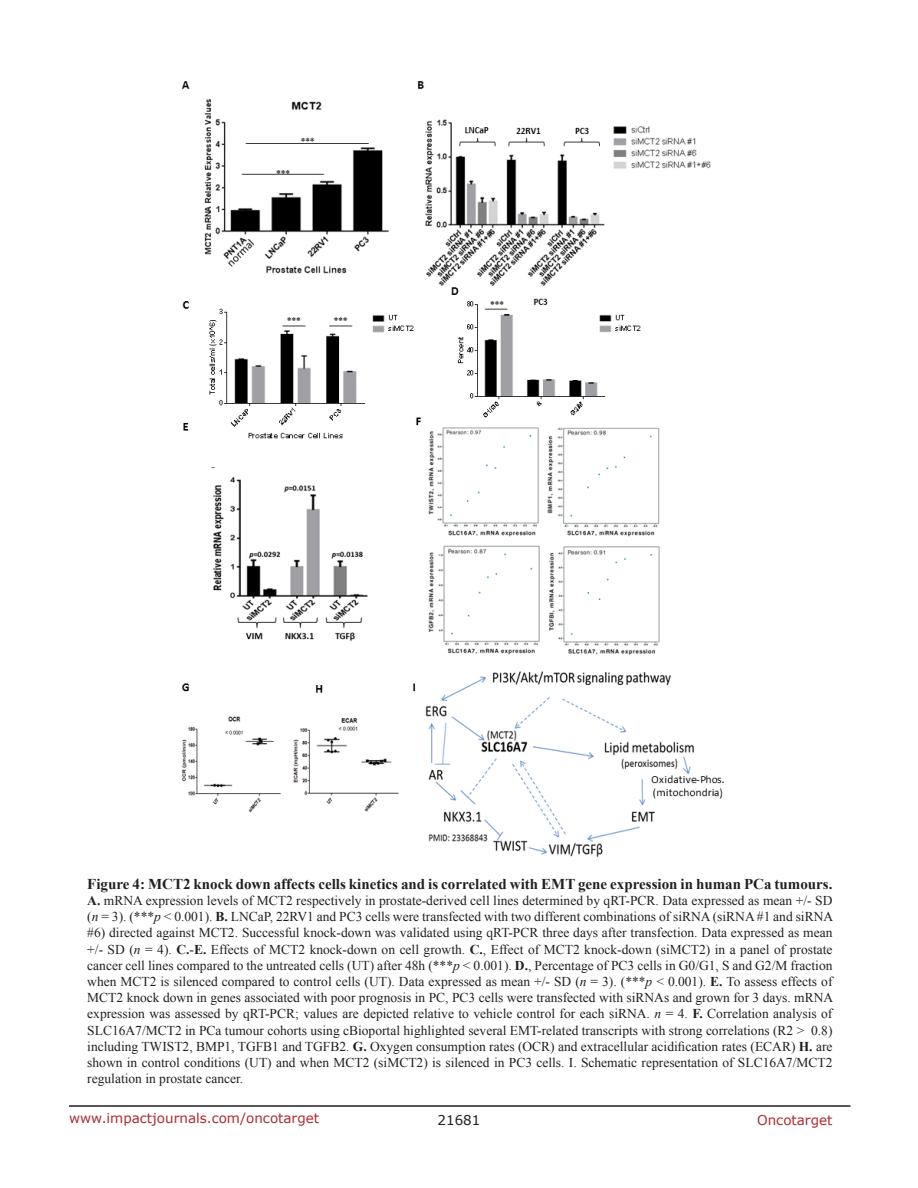
<style>
.page{position:relative;width:918px;height:1188px;background:#fff}
.page>*{position:absolute;margin:0;border:0;box-sizing:border-box;transform-origin:0 0}
.FigureText{font:700 15px "Times New Roman";color:#221f22}
.FigureText-2{font:13.5px/16.2px "Times New Roman";color:#221f22;text-align:justify}
.t1{font:13.5px "Verdana";color:#ac2b31}
.t2{font:13.5px "Verdana";color:#221f22}
.s1{font-weight:700}
.s2{font-style:italic}
</style>
<div class="page">
<hr style="left:69px;top:1105px;width:781px;height:2px;background:#231f20">
<img style="left:181px;top:81px;width:543px;height:776px">
<p class="FigureText" style="left:87px;top:873px;width:747px">Figure 4: MCT2 knock down affects cells kinetics and is correlated with EMT gene expression in human PCa tumours.</p>
<p class="FigureText-2" style="left:87px;top:892px;width:747px"><span class="s1">A.</span> mRNA expression levels of MCT2 respectively in prostate-derived cell lines determined by qRT-PCR. Data expressed as mean +/- SD (<span class="s2">n</span> = 3). (***<span class="s2">p</span> &lt; 0.001). <span class="s1">B.</span> LNCaP, 22RV1 and PC3 cells were transfected with two different combinations of siRNA (siRNA #1 and siRNA #6) directed against MCT2. Successful knock-down was validated using qRT-PCR three days after transfection. Data expressed as mean +/- SD (<span class="s2">n</span> = 4). <span class="s1">C.</span>-<span class="s1">E.</span> Effects of MCT2 knock-down on cell growth. <span class="s1">C.</span>, Effect of MCT2 knock-down (siMCT2) in a panel of prostate cancer cell lines compared to the untreated cells (UT) after 48h (***<span class="s2">p</span> &lt; 0.001). <span class="s1">D.</span>, Percentage of PC3 cells in G0/G1, S and G2/M fraction when MCT2 is silenced compared to control cells (UT). Data expressed as mean +/- SD (<span class="s2">n</span> = 3). (***<span class="s2">p</span> &lt; 0.001). <span class="s1">E.</span> To assess effects of MCT2 knock down in genes associated with poor prognosis in PC, PC3 cells were transfected with siRNAs and grown for 3 days. mRNA expression was assessed by qRT-PCR; values are depicted relative to vehicle control for each siRNA. <span class="s2">n</span> = 4. <span class="s1">F.</span> Correlation analysis of SLC16A7/MCT2 in PCa tumour cohorts using cBioportal highlighted several EMT-related transcripts with strong correlations (R2 &gt; 0.8) including TWIST2, BMP1, TGFB1 and TGFB2. <span class="s1">G.</span> Oxygen consumption rates (OCR) and extracellular acidification rates (ECAR) <span class="s1">H.</span> are shown in control conditions (UT) and when MCT2 (siMCT2) is silenced in PC3 cells. I. Schematic representation of SLC16A7/MCT2 regulation in prostate cancer.</p>
<p class="t1" style="left:69px;top:1109px;width:252px">www.impactjournals.com/oncotarget</p>
<p class="t2" style="left:438px;top:1111px;width:44px">21681</p>
<p class="t1" style="left:757px;top:1111px;width:77px">Oncotarget</p>
</div>
